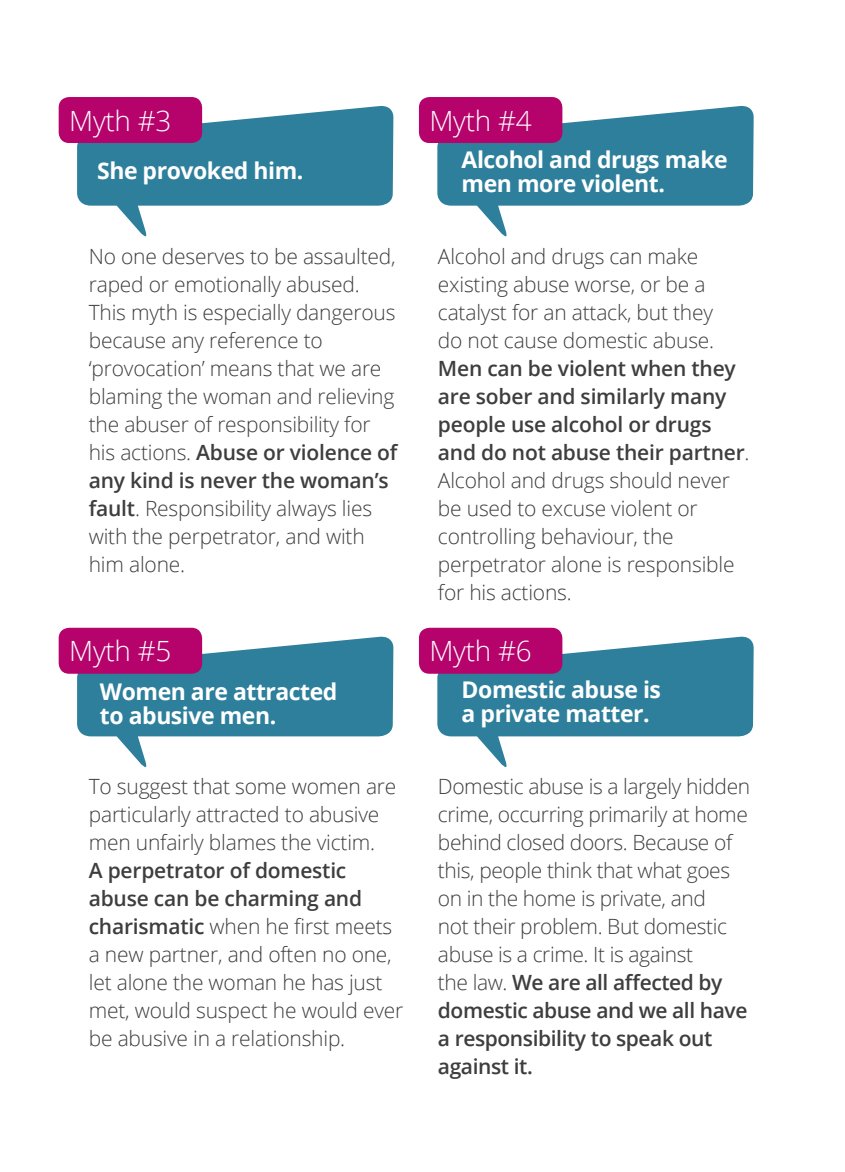
<style>
.page{position:relative;width:845px;height:1172px;background:#fff}
.page>*{position:absolute;margin:0;border:0;box-sizing:border-box;transform-origin:0 0}
.t1{font:300 27.8px "Open Sans";letter-spacing:-.01em;color:#fff}
.t2{font:700 23px/24px "Open Sans";letter-spacing:-.02em;color:#fff}
.t3{font:300 21px/28px "Open Sans";letter-spacing:-.01em;color:#3e3e3f}
.s1{font-weight:600}
</style>
<div class="page">
<svg style="left:77px;top:105px;width:316px;height:132px;fill:#2d7f9c"></svg>
<div style="left:59px;top:97px;width:143px;height:46px;background:#b6036c;border-radius:11px"></div>
<svg style="left:437px;top:105px;width:317px;height:132px;fill:#2d7f9c"></svg>
<div style="left:419px;top:97px;width:143px;height:46px;background:#b6036c;border-radius:11px"></div>
<svg style="left:77px;top:636px;width:316px;height:131px;fill:#2d7f9c"></svg>
<div style="left:59px;top:628px;width:143px;height:46px;background:#b6036c;border-radius:11px"></div>
<svg style="left:437px;top:636px;width:317px;height:131px;fill:#2d7f9c"></svg>
<div style="left:419px;top:628px;width:143px;height:46px;background:#b6036c;border-radius:11px"></div>
<h1 class="t1" style="left:69px;top:109px;width:104px">Myth #3</h1>
<p class="t2" style="left:97px;top:161px;width:208px">She provoked him.</p>
<h1 class="t1" style="left:429px;top:109px;width:104px">Myth #4</h1>
<p class="t2" style="left:462px;top:150px;width:268px">Alcohol and drugs make men more violent.</p>
<p class="t3" style="left:89px;top:244px;width:310px">No one deserves to be assaulted, raped or emotionally abused.<br>This myth is especially dangerous because any reference to ‘provocation’ means that we are blaming the woman and relieving the abuser of responsibility for his actions. <span class="s1">Abuse or violence of any kind is never the woman’s fault</span>. Responsibility always lies with the perpetrator, and with him alone.</p>
<p class="t3" style="left:438px;top:244px;width:278px">Alcohol and drugs can make existing abuse worse, or be a catalyst for an attack, but they do not cause domestic abuse.</p>
<p class="t3" style="left:438px;top:356px;width:313px"><span class="s1">Men can be violent when they are sober and similarly many people use alcohol or drugs and do not abuse their partner</span>.<br>Alcohol and drugs should never be used to excuse violent or controlling behaviour, the perpetrator alone is responsible for his actions.</p>
<h1 class="t1" style="left:69px;top:640px;width:104px">Myth #5</h1>
<p class="t2" style="left:100px;top:682px;width:239px">Women are attracted to abusive men.</p>
<p class="t3" style="left:89px;top:775px;width:309px">To suggest that some women are particularly attracted to abusive men unfairly blames the victim.</p>
<p class="t3" style="left:89px;top:856px;width:316px"><span class="s1">A perpetrator of domestic abuse can be charming and charismatic</span> when he first meets a new partner, and often no one, let alone the woman he has just met, would suspect he would ever be abusive in a relationship.</p>
<h1 class="t1" style="left:429px;top:640px;width:104px">Myth #6</h1>
<p class="t2" style="left:462px;top:680px;width:201px">Domestic abuse is a private matter.</p>
<p class="t3" style="left:438px;top:775px;width:314px">Domestic abuse is a largely hidden crime, occurring primarily at home behind closed doors. Because of this, people think that what goes on in the home is private, and<br>not their problem. But domestic abuse is a crime. It is against<br>the law. <span class="s1">We are all affected by domestic abuse and we all have a responsibility to speak out against it.</span></p>
</div>
